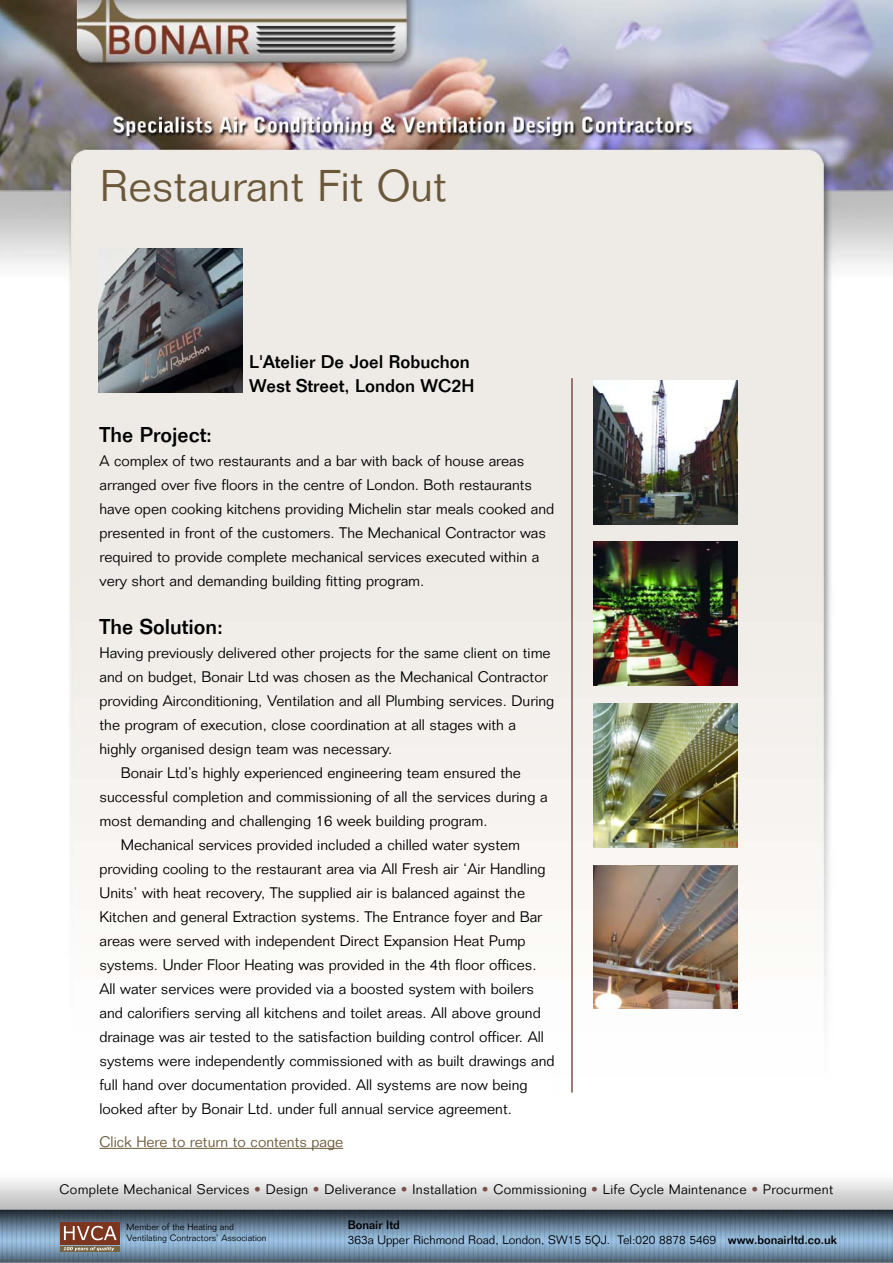
<style>
.page{position:relative;width:893px;height:1263px;background:#fff}
.page>*{position:absolute;margin:0;border:0;box-sizing:border-box;transform-origin:0 0}
.t1{font:300 43.5px "Folio";color:#6b5839}
.t2{font:500 21px "Folio";color:#000}
.t3{font:500 18px/24px "Folio";color:#000}
.t4{font:300 15px/24px "Folio";color:#000}
.t5{font:300 15px "Folio";color:#6b5839}
.t6{font:300 13.5px "Folio";letter-spacing:.02em;color:#000}
.t7{font:300 12px/14.4px "Folio";color:#000}
.t8{font:300 9px/10.8px "Folio";color:#000}
.s1{color:#7b5048}
.s2{font-weight:500}
</style>
<div class="page">
<img style="left:0;top:0;width:893px;height:1263px">
<div style="left:60px;top:1222px;width:60px;height:23px;background:#7c351f"></div>
<div style="left:60px;top:1246px;width:60px;height:6px;background:#776441"></div>
<svg style="left:64px;top:1226px;width:53px;height:14px"></svg>
<svg style="left:64px;top:1247px;width:50px;height:4px"></svg>
<hr style="left:571px;top:378px;width:2px;height:715px;background:#7b5048">
<hr style="left:99px;top:1148px;width:61px;height:1px;background:#6b5839">
<hr style="left:160px;top:1148px;width:35px;height:1px;background:#6b5839">
<svg style="left:195px;top:1148px;width:25px;height:1px"></svg>
<hr style="left:220px;top:1148px;width:123px;height:1px;background:#6b5839">
<img style="left:98px;top:249px;width:144px;height:144px">
<img style="left:593px;top:380px;width:144px;height:144px">
<img style="left:593px;top:542px;width:144px;height:144px">
<img style="left:593px;top:703px;width:144px;height:144px">
<img style="left:593px;top:865px;width:144px;height:144px">
<h1 class="t1" style="left:99px;top:170px;width:349px">Restaurant Fit Out</h1>
<p class="t3" style="left:249px;top:352px;width:227px">L'Atelier De Joel Robuchon<br>West Street, London WC2H</p>
<h2 class="t2" style="left:99px;top:427px;width:114px">The Project:</h2>
<p class="t4" style="left:99px;top:450px;width:456px">A complex of two restaurants and a bar with back of house areas arranged over five floors in the centre of London. Both restaurants have open cooking kitchens providing Michelin star meals cooked and presented in front of the customers. The Mechanical Contractor was required to provide complete mechanical services executed within a very short and demanding building fitting program.</p>
<h2 class="t2" style="left:99px;top:619px;width:125px">The Solution:</h2>
<p class="t4" style="left:99px;top:642px;width:453px">Having previously delivered other projects for the same client on time</p>
<p class="t4" style="left:99px;top:666px;width:450px">and on budget, Bonair Ltd was chosen as the Mechanical Contractor</p>
<p class="t4" style="left:99px;top:690px;width:456px">providing Airconditioning, Ventilation and all Plumbing services. During</p>
<p class="t4" style="left:99px;top:714px;width:418px">the program of execution, close coordination at all stages with a</p>
<p class="t4" style="left:99px;top:738px;width:294px">highly organised design team was necessary.</p>
<p class="t4" style="left:121px;top:762px;width:402px">Bonair Ltd’s highly experienced engineering team ensured the</p>
<p class="t4" style="left:99px;top:786px;width:449px">successful completion and commissioning of all the services during a</p>
<p class="t4" style="left:99px;top:810px;width:389px">most demanding and challenging 16 week building program.</p>
<p class="t4" style="left:121px;top:834px;width:401px">Mechanical services provided included a chilled water system</p>
<p class="t4" style="left:99px;top:858px;width:448px">providing cooling to the restaurant area via All Fresh air ‘Air Handling</p>
<p class="t4" style="left:99px;top:882px;width:427px">Units’ with heat recovery, The supplied air is balanced against the</p>
<p class="t4" style="left:99px;top:906px;width:444px">Kitchen and general Extraction systems. The Entrance foyer and Bar</p>
<p class="t4" style="left:99px;top:930px;width:428px">areas were served with independent Direct Expansion Heat Pump</p>
<p class="t4" style="left:99px;top:954px;width:438px">systems. Under Floor Heating was provided in the 4th floor offices.</p>
<p class="t4" style="left:99px;top:978px;width:436px">All water services were provided via a boosted system with boilers</p>
<p class="t4" style="left:99px;top:1002px;width:443px">and calorifiers serving all kitchens and toilet areas. All above ground</p>
<p class="t4" style="left:99px;top:1026px;width:446px">drainage was air tested to the satisfaction building control officer. All</p>
<p class="t4" style="left:99px;top:1050px;width:456px">systems were independently commissioned with as built drawings and</p>
<p class="t4" style="left:99px;top:1074px;width:429px">full hand over documentation provided. All systems are now being</p>
<p class="t4" style="left:99px;top:1098px;width:414px">looked after by Bonair Ltd. under full annual service agreement.</p>
<p class="t5" style="left:99px;top:1136px;width:245px">Click Here to return to contents page</p>
<p class="t6" style="left:60px;top:1185px;width:775px">Complete Mechanical Services <span class="s1">•</span> Design <span class="s1">•</span> Deliverance <span class="s1">•</span> Installation <span class="s1">•</span> Commissioning <span class="s1">•</span> Life Cycle Maintenance <span class="s1">•</span> Procurment</p>
<p class="t8" style="left:127px;top:1223px;width:142px">Member of the Heating and<br>Ventilating Contractors’ Association</p>
<p class="t7" style="left:348px;top:1219px;width:490px"><span class="s2">Bonair ltd<br></span>363a Upper Richmond Road, London, SW15 5QJ. Tel:020 8878 5469 <span class="s2">www.bonairltd.co.uk</span></p>
</div>
